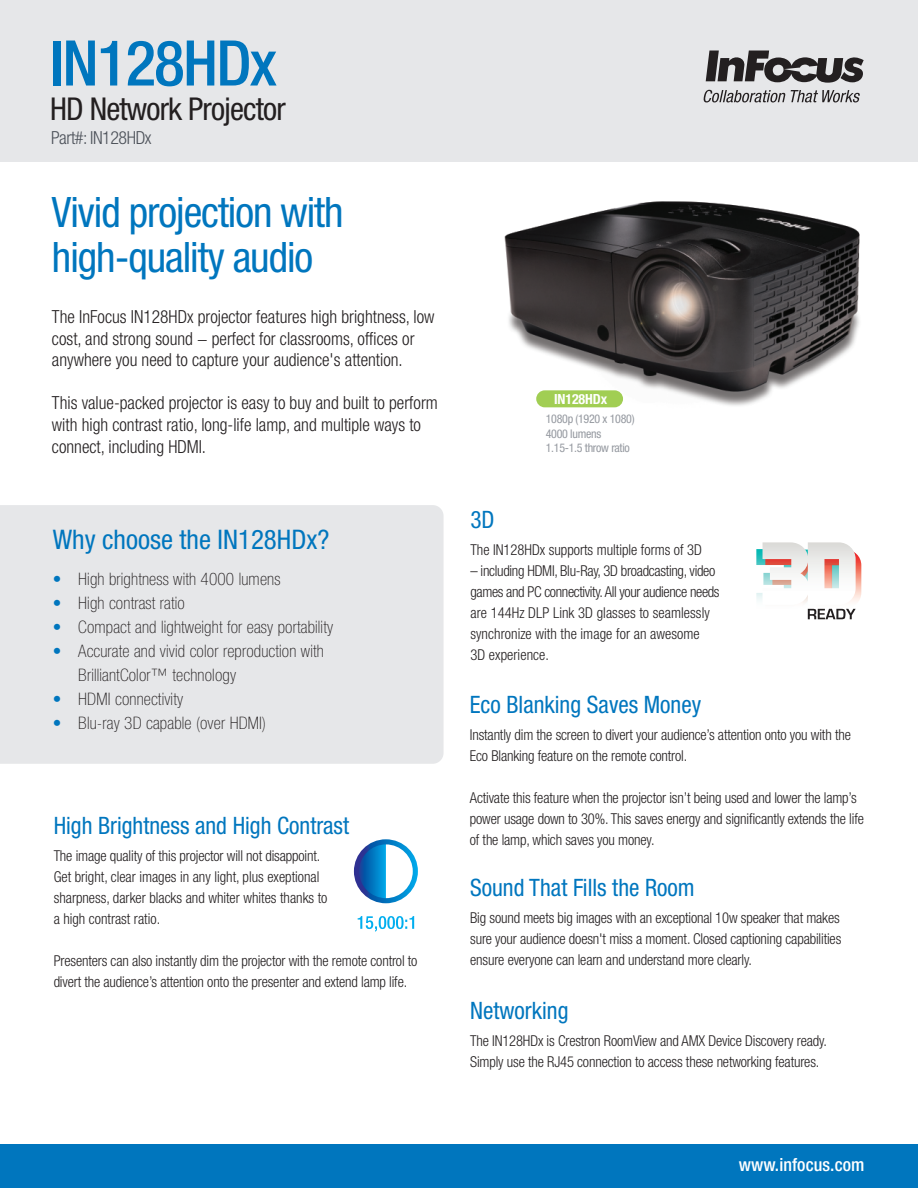
<style>
.page{position:relative;width:918px;height:1188px;background:#fff}
.page>*{position:absolute;margin:0;border:0;box-sizing:border-box;transform-origin:0 0}
.t1{font:500 condensed 63px "Helvetica Neue LT Pro";letter-spacing:-.025em;color:#0076be}
.t2{font:condensed 42px/45px "Helvetica Neue LT Pro";letter-spacing:-.025em;color:#0076be}
.t3{font:condensed 31.5px "Helvetica Neue LT Pro";letter-spacing:-.025em;color:#231f20}
.t4{font:condensed 27px "Helvetica Neue LT Pro";color:#0076be}
.t5{font:condensed 24px "Helvetica Neue LT Pro";color:#0076be}
.t6{font:300 condensed 18px/21.6px "Helvetica Neue LT Pro";color:#231f20}
.t7{font:500 condensed 18px "Helvetica Neue LT Pro";letter-spacing:.005em;color:#fff}
.t8{font:300 condensed 18px "Helvetica Neue LT Pro";letter-spacing:-.025em;color:#4c5159}
.t9{font:100 condensed 17.25px/24px "Helvetica Neue LT Pro";letter-spacing:.01em;color:#231f20}
.t10{font:300 condensed 15px/21px "Helvetica Neue LT Pro";letter-spacing:-.01em;color:#231f20}
.t11{font:700 condensed 13.95px "Helvetica Neue LT Pro";letter-spacing:-.01em;color:#fff}
.t12{font:condensed 12px/14.4px "Helvetica Neue LT Pro";letter-spacing:-.025em;color:#9599a0}
.s1{color:#0076be}
</style>
<div class="page">
<img style="left:504px;top:201px;width:356px;height:207px">
<div style="left:0;top:0;width:918px;height:161px;background:#e6e7e9"></div>
<div style="left:0;top:505px;width:444px;height:259px;background:#e6e7e9"></div>
<div style="left:0;top:1144px;width:918px;height:44px;background:#0076be"></div>
<svg style="left:706px;top:51px;width:158px;height:32px"></svg>
<svg style="left:703px;top:90px;width:157px;height:12px"></svg>
<div style="left:536px;top:390px;width:87px;height:17px;background:#a1ce53;border-radius:9px"></div>
<svg style="left:756px;top:542px;width:105px;height:77px"></svg>
<svg style="left:354px;top:839px;width:64px;height:64px"></svg>
<svg style="left:358px;top:916px;width:56px;height:16px"></svg>
<h1 class="t1" style="left:50px;top:26px;width:228px">IN128HDx</h1>
<h3 class="t3" style="left:50px;top:91px;width:237px">HD Network Projector</h3>
<p class="t8" style="left:51px;top:128px;width:102px">Part#: IN128HDx</p>
<h2 class="t2" style="left:52px;top:189px;width:293px">Vivid projection with high-quality audio</h2>
<p class="t6" style="left:52px;top:306px;width:384px">The InFocus IN128HDx projector features high brightness, low cost, and strong sound − perfect for classrooms, offices or anywhere you need to capture your audience's attention.</p>
<p class="t6" style="left:52px;top:392px;width:387px">This value-packed projector is easy to buy and built to perform with high contrast ratio, long-life lamp, and multiple ways to connect, including HDMI.</p>
<h3 class="t4" style="left:53px;top:524px;width:278px">Why choose the IN128HDx?</h3>
<p class="t9" style="left:53px;top:567px;width:229px"><span class="s1">•</span> High brightness with 4000 lumens</p>
<p class="t9" style="left:53px;top:591px;width:134px"><span class="s1">•</span> High contrast ratio</p>
<p class="t9" style="left:53px;top:615px;width:282px"><span class="s1">•</span> Compact and lightweight for easy portability</p>
<p class="t9" style="left:78px;top:639px;width:247px;text-indent:-26px"><span class="s1">•</span> Accurate and vivid color reproduction with<br>BrilliantColor™ technology</p>
<p class="t9" style="left:53px;top:687px;width:132px"><span class="s1">•</span> HDMI connectivity</p>
<p class="t9" style="left:53px;top:711px;width:215px"><span class="s1">•</span> Blu-ray 3D capable (over HDMI)</p>
<h3 class="t5" style="left:54px;top:811px;width:297px">High Brightness and High Contrast</h3>
<p class="t10" style="left:54px;top:845px;width:275px">The image quality of this projector will not disappoint.<br>Get bright, clear images in any light, plus exeptional sharpness, darker blacks and whiter whites thanks to a high contrast ratio.</p>
<p class="t10" style="left:54px;top:950px;width:365px">Presenters can also instantly dim the projector with the remote control to divert the audience’s attention onto the presenter and extend lamp life.</p>
<p class="t11" style="left:554px;top:390px;width:55px">IN128HDx</p>
<p class="t12" style="left:546px;top:412px;width:90px">1080p (1920 x 1080)<br>4000 lumens<br>1.15-1.5 throw ratio</p>
<h3 class="t5" style="left:470px;top:505px;width:26px">3D</h3>
<p class="t10" style="left:470px;top:539px;width:233px">The IN128HDx supports multiple forms of 3D</p>
<p class="t10" style="left:470px;top:560px;width:251px">– including HDMI, Blu-Ray, 3D broadcasting, video games and PC connectivity. All your audience needs are 144Hz DLP Link 3D glasses to seamlessly synchronize with the image for an awesome<br>3D experience.</p>
<h3 class="t5" style="left:470px;top:690px;width:233px">Eco Blanking Saves Money</h3>
<p class="t10" style="left:470px;top:724px;width:383px">Instantly dim the screen to divert your audience’s attention onto you with the<br>Eco Blanking feature on the remote control.</p>
<p class="t10" style="left:470px;top:787px;width:396px">Activate this feature when the projector isn’t being used and lower the lamp’s power usage down to 30%. This saves energy and significantly extends the life of the lamp, which saves you money.</p>
<h3 class="t5" style="left:470px;top:874px;width:226px">Sound That Fills the Room</h3>
<p class="t10" style="left:470px;top:908px;width:373px;text-align:justify">Big sound meets big images with an exceptional 10w speaker that makes sure your audience doesn't miss a moment. Closed captioning capabilities ensure everyone can learn and understand more clearly.</p>
<h3 class="t5" style="left:470px;top:997px;width:100px">Networking</h3>
<p class="t10" style="left:470px;top:1031px;width:358px">The IN128HDx is Crestron RoomView and AMX Device Discovery ready.<br>Simply use the RJ45 connection to access these networking features.</p>
<p class="t7" style="left:739px;top:1154px;width:127px">www.infocus.com</p>
</div>
